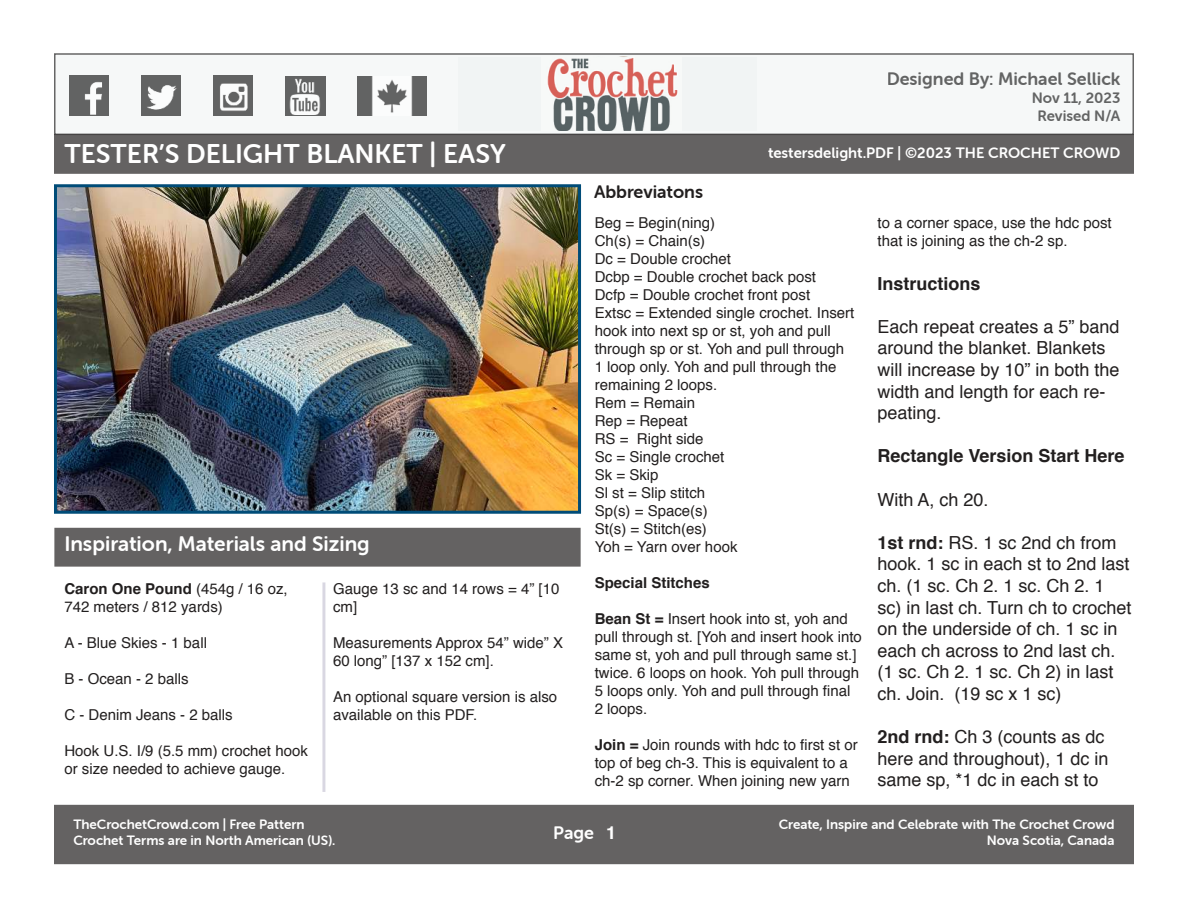
<style>
.page{position:relative;width:1188px;height:918px;background:#fff}
.page>*{position:absolute;margin:0;border:0;box-sizing:border-box;transform-origin:0 0}
.t1{font:27px "Museo Sans Rounded 700";color:#fff}
.t2{font:21px "Museo Sans Rounded 700";color:#fff}
.t3{font:18px/21.6px "Helvetica";color:#221f1f}
.t4{font:700 18px "Helvetica";color:#221f1f}
.t5{font:18px "Museo Sans Rounded 700";color:#000}
.t6{font:18px "Museo Sans Rounded 700";color:#221f1f}
.t7{font:18px "Museo Sans Rounded 700";color:#fff}
.t8{font:15px/18px "Helvetica";color:#221f1f}
.t9{font:15px "Museo Sans Rounded 700";color:#fff}
.t10{font:15px/18px "Museo Sans Rounded 700";color:#000;text-align:center}
.t11{font:700 15px "Helvetica";color:#221f1f}
.t12{font:13.5px/16.2px "Museo Sans Rounded 700";color:#fff;text-align:right}
.s1{font-weight:700}
.s2{font-family:"Helvetica";font-weight:700}
</style>
<div class="page">
<div style="left:54px;top:53px;width:1080px;height:82px;background:#f1f4f4"></div>
<img style="left:58px;top:188px;width:519px;height:322px">
<div style="left:54px;top:184px;width:527px;height:330px;border:3px solid #004c78"></div>
<img style="left:547px;top:57px;width:131px;height:74px">
<div style="left:55px;top:135px;width:1078px;height:38px;background:#646262"></div>
<div style="left:54px;top:134px;width:1080px;height:40px;border:2px solid #221f1f"></div>
<div style="left:55px;top:806px;width:1078px;height:57px;background:#646262"></div>
<img style="left:141px;top:76px;width:40px;height:39px">
<img style="left:213px;top:76px;width:40px;height:39px">
<img style="left:69px;top:76px;width:40px;height:39px">
<img style="left:286px;top:76px;width:39px;height:40px">
<img style="left:358px;top:76px;width:68px;height:40px">
<div style="left:55px;top:529px;width:525px;height:37px;background:#646262"></div>
<hr style="left:322px;top:582px;width:3px;height:210px;background:#665f8b">
<p class="t5" style="left:887px;top:70px;width:235px">Designed By: Michael Sellick</p>
<p class="t10" style="left:1032px;top:89px;width:90px">Nov 11, 2023<br>Revised N/A</p>
<h1 class="t1" style="left:64px;top:142px;width:443px">TESTER’S DELIGHT BLANKET | EASY</h1>
<p class="t9" style="left:768px;top:146px;width:354px">testersdelight.PDF | ©2023 THE CROCHET CROWD</p>
<h2 class="t2" style="left:64px;top:534px;width:307px">Inspiration, Materials and Sizing</h2>
<p class="t8" style="left:333px;top:581px;width:228px">Gauge 13 sc and 14 rows = 4” [10 cm]</p>
<p class="t8" style="left:333px;top:635px;width:232px">Measurements Approx 54” wide” X<br>60 long” [137 x 152 cm].</p>
<p class="t8" style="left:333px;top:689px;width:226px">An optional square version is also available on this PDF.</p>
<p class="t8" style="left:64px;top:581px;width:225px"><span class="s1">Caron One Pound</span> (454g / 16 oz,<br>742 meters / 812 yards)</p>
<p class="t8" style="left:64px;top:635px;width:144px">A - Blue Skies - 1 ball</p>
<p class="t8" style="left:64px;top:671px;width:126px">B - Ocean - 2 balls</p>
<p class="t8" style="left:64px;top:707px;width:170px">C - Denim Jeans - 2 balls</p>
<p class="t8" style="left:64px;top:743px;width:245px">Hook U.S. I/9 (5.5 mm) crochet hook or size needed to achieve gauge.</p>
<p class="t6" style="left:594px;top:183px;width:111px">Abbreviatons</p>
<p class="t8" style="left:595px;top:215px;width:261px">Beg = Begin(ning)<br>Ch(s) = Chain(s)<br>Dc = Double crochet<br>Dcbp = Double crochet back post<br>Dcfp = Double crochet front post<br>Extsc = Extended single crochet. Insert hook into next sp or st, yoh and pull through sp or st. Yoh and pull through<br>1 loop only. Yoh and pull through the remaining 2 loops.<br>Rem = Remain<br>Rep = Repeat<br>RS = Right side<br>Sc = Single crochet<br>Sk = Skip<br>Sl st = Slip stitch<br>Sp(s) = Space(s)<br>St(s) = Stitch(es)<br>Yoh = Yarn over hook</p>
<p class="t11" style="left:595px;top:577px;width:117px">Special Stitches</p>
<p class="t8" style="left:595px;top:611px;width:269px"><span class="s1">Bean St =</span> Insert hook into st, yoh and pull through st. [Yoh and insert hook into same st, yoh and pull through same st.] twice. 6 loops on hook. Yoh pull through 5 loops only. Yoh and pull through final 2 loops.</p>
<p class="t8" style="left:595px;top:737px;width:265px"><span class="s1">Join =</span> Join rounds with hdc to first st or top of beg ch-3. This is equivalent to a ch-2 sp corner. When joining new yarn</p>
<p class="t8" style="left:878px;top:215px;width:236px">to a corner space, use the hdc post that is joining as the ch-2 sp.</p>
<p class="t4" style="left:878px;top:276px;width:105px">Instructions</p>
<p class="t3" style="left:878px;top:317px;width:244px">Each repeat creates a 5” band around the blanket. Blankets will increase by 10” in both the width and length for each re&shy;peating.</p>
<p class="t4" style="left:878px;top:449px;width:249px">Rectangle Version Start Here</p>
<p class="t3" style="left:878px;top:490px;width:113px">With A, ch 20.</p>
<p class="t3" style="left:878px;top:533px;width:256px"><span class="s1">1st rnd:</span> RS. 1 sc 2nd ch from hook. 1 sc in each st to 2nd last ch. (1 sc. Ch 2. 1 sc. Ch 2. 1 sc) in last ch. Turn ch to crochet on the underside of ch. 1 sc in each ch across to 2nd last ch. (1 sc. Ch 2. 1 sc. Ch 2) in last ch. Join. (19 sc x 1 sc)</p>
<p class="t3" style="left:878px;top:728px;width:233px"><span class="s1">2nd rnd:</span> Ch 3 (counts as dc here and throughout), 1 dc in same sp, *1 dc in each st to</p>
<p class="t12" style="left:73px;top:817px;width:264px;text-align:left">TheCrochetCrowd.com | Free Pattern<br>Crochet Terms are in North American (US).</p>
<p class="t7" style="left:553px;top:825px;width:65px">Page <span class="s2">1</span></p>
<p class="t12" style="left:779px;top:817px;width:337px">Create, Inspire and Celebrate with The Crochet Crowd<br>Nova Scotia, Canada</p>
</div>
